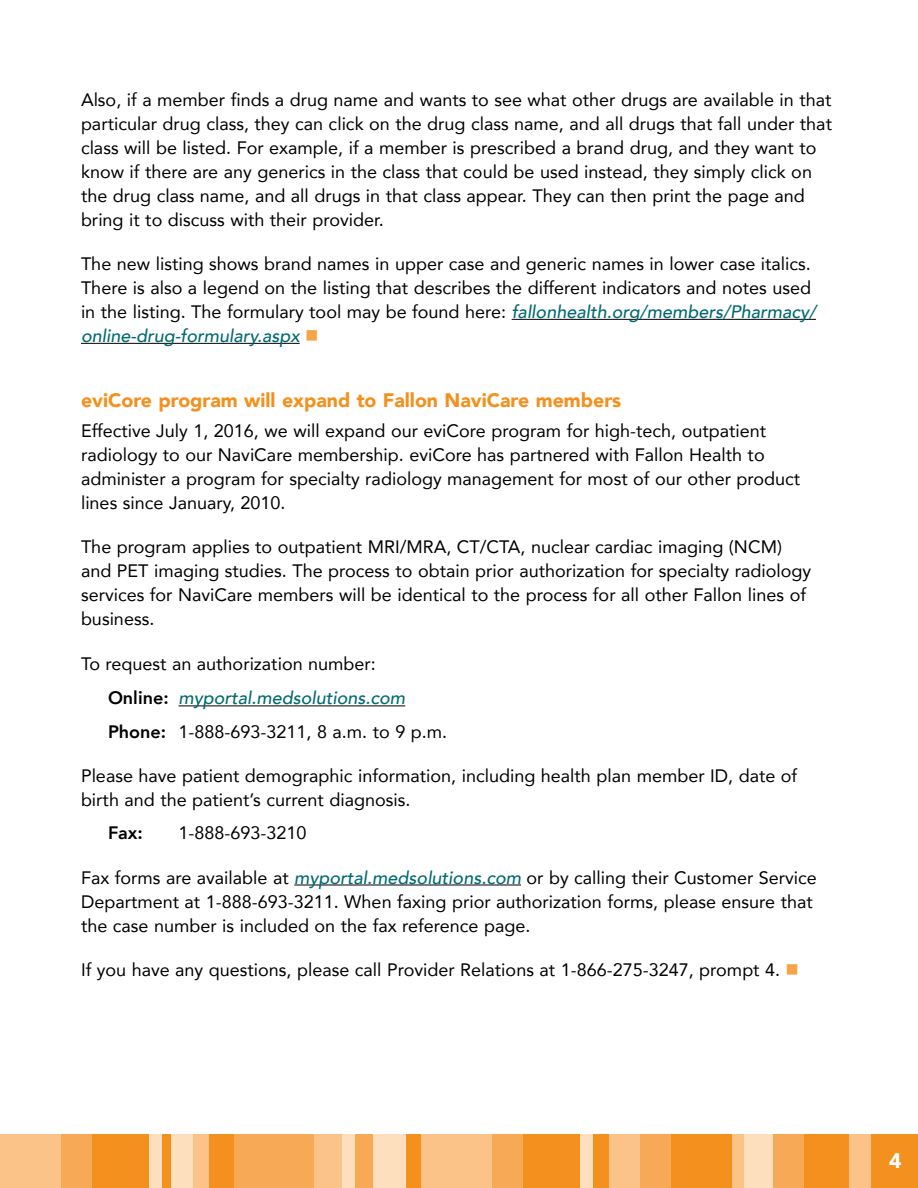
<style>
.page{position:relative;width:918px;height:1188px;background:#fff}
.page>*{position:absolute;margin:0;border:0;box-sizing:border-box;transform-origin:0 0}
.t1{font:900 21px "Avenir";color:#fff}
.t2{font:900 19.5px "Avenir";color:#f4901d}
.t3{font:18px/24px "Avenir";color:#000}
.t4{font:800 18px "Avenir";color:#000}
.s1{font-weight:500;font-style:italic;color:#006a71}
.s2{color:#f7a349}
.s3{font-weight:800}
</style>
<div class="page">
<div style="left:5px;top:1134px;width:913px;height:54px;background:#f4901d"></div>
<div style="left:421px;top:1134px;width:71px;height:54px;background:#fbc388"></div>
<div style="left:0;top:1134px;width:61px;height:54px;background:#fbc388"></div>
<div style="left:732px;top:1134px;width:12px;height:54px;background:#fbc388"></div>
<div style="left:492px;top:1134px;width:31px;height:54px;background:#f7a955"></div>
<div style="left:61px;top:1134px;width:31px;height:54px;background:#f7a955"></div>
<div style="left:355px;top:1134px;width:19px;height:54px;background:#f7a955"></div>
<div style="left:744px;top:1134px;width:31px;height:54px;background:#fddfbe"></div>
<div style="left:640px;top:1134px;width:31px;height:54px;background:#f7a955"></div>
<div style="left:314px;top:1134px;width:31px;height:54px;background:#fbc388"></div>
<div style="left:609px;top:1134px;width:31px;height:54px;background:#fbc388"></div>
<div style="left:178px;top:1134px;width:31px;height:54px;background:#fbc388"></div>
<div style="left:235px;top:1134px;width:79px;height:54px;background:#f7a955"></div>
<div style="left:373px;top:1134px;width:32px;height:54px;background:#fddfbe"></div>
<div style="left:171px;top:1134px;width:22px;height:54px;background:#fddfbe"></div>
<div style="left:581px;top:1134px;width:12px;height:54px;background:#fddfbe"></div>
<div style="left:150px;top:1134px;width:12px;height:54px;background:#fddfbe"></div>
<div style="left:849px;top:1134px;width:21px;height:54px;background:#fbc388"></div>
<div style="left:773px;top:1134px;width:31px;height:54px;background:#f7a955"></div>
<div style="left:343px;top:1134px;width:12px;height:54px;background:#fddfbe"></div>
<hr style="left:512px;top:319px;width:304px;height:1px;background:#000">
<hr style="left:81px;top:343px;width:219px;height:1px;background:#000">
<hr style="left:178px;top:705px;width:227px;height:1px;background:#000">
<hr style="left:294px;top:885px;width:227px;height:1px;background:#000">
<p class="t3" style="left:81px;top:87px;width:753px">Also, if a member finds a drug name and wants to see what other drugs are available in that particular drug class, they can click on the drug class name, and all drugs that fall under that class will be listed. For example, if a member is prescribed a brand drug, and they want to know if there are any generics in the class that could be used instead, they simply click on the drug class name, and all drugs in that class appear. They can then print the page and bring it to discuss with their provider.</p>
<p class="t3" style="left:81px;top:251px;width:737px">The new listing shows brand names in upper case and generic names in lower case italics.<br>There is also a legend on the listing that describes the different indicators and notes used in the listing. The formulary tool may be found here: <span class="s1">fallonhealth.org/members/Pharmacy/ online-drug-formulary.aspx</span> <span class="s2">■</span></p>
<p class="t2" style="left:81px;top:383px;width:542px">eviCore program will expand to Fallon NaviCare members</p>
<p class="t3" style="left:81px;top:418px;width:721px">Effective July 1, 2016, we will expand our eviCore program for high-tech, outpatient radiology to our NaviCare membership. eviCore has partnered with Fallon Health to administer a program for specialty radiology management for most of our other product lines since January, 2010.</p>
<p class="t3" style="left:81px;top:535px;width:732px">The program applies to outpatient MRI/MRA, CT/CTA, nuclear cardiac imaging (NCM) and PET imaging studies. The process to obtain prior authorization for specialty radiology services for NaviCare members will be identical to the process for all other Fallon lines of business.</p>
<p class="t3" style="left:108px;top:646px;width:341px;line-height:34px;text-indent:-27px">To request an authorization number:<br><span class="s3">Online:</span> <span class="s1">myportal.medsolutions.com<br></span><span class="s3">Phone:</span> 1-888-693-3211, 8 a.m. to 9 p.m.</p>
<p class="t3" style="left:81px;top:763px;width:718px">Please have patient demographic information, including health plan member ID, date of birth and the patient’s current diagnosis.</p>
<p class="t4" style="left:108px;top:819px;width:36px">Fax:</p>
<p class="t3" style="left:179px;top:821px;width:130px">1-888-693-3210</p>
<p class="t3" style="left:81px;top:865px;width:737px">Fax forms are available at <span class="s1">myportal.medsolutions.com</span> or by calling their Customer Service<br>Department at 1-888-693-3211. When faxing prior authorization forms, please ensure that the case number is included on the fax reference page.</p>
<p class="t3" style="left:81px;top:957px;width:719px">If you have any questions, please call Provider Relations at 1-866-275-3247, prompt 4. <span class="s2">■</span></p>
<p class="t1" style="left:889px;top:1143px;width:14px">4</p>
</div>
